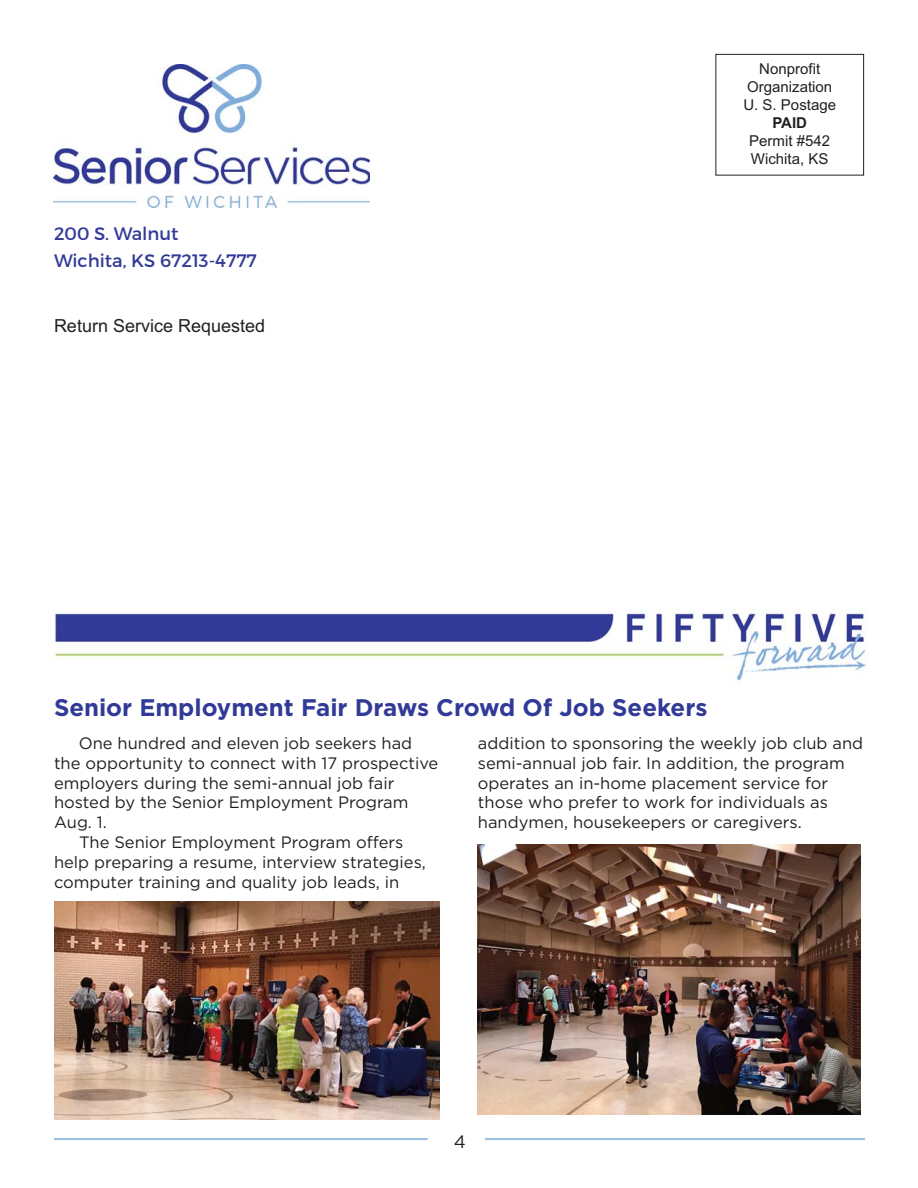
<style>
.page{position:relative;width:918px;height:1188px;background:#fff}
.page>*{position:absolute;margin:0;border:0;box-sizing:border-box;transform-origin:0 0}
.t1{font:700 24px "Gotham";color:#313a97}
.t2{font:18px/26.4px "Montserrat";color:#313a97}
.t3{font:18px "Arial";color:#231f20}
.t4{font:18px "Gotham";color:#231f20}
.t5{font:16.5px/19.8px "Gotham";color:#231f20}
.t6{font:15px/18px "Arial";color:#231f20;text-align:center}
.t7{font:700 15px "Arial";color:#231f20}
</style>
<div class="page">
<img style="left:48px;top:608px;width:819px;height:74px">
<img style="left:54px;top:64px;width:316px;height:143px">
<div style="left:716px;top:54px;width:148px;height:122px;border:1px solid #231f20"></div>
<img style="left:478px;top:845px;width:382px;height:270px">
<img style="left:54px;top:901px;width:386px;height:219px">
<p class="t2" style="left:54px;top:221px;width:204px">200 S. Walnut<br>Wichita, KS 67213-4777</p>
<p class="t3" style="left:54px;top:319px;width:213px">Return Service Requested</p>
<p class="t6" style="left:743px;top:61px;width:94px">Nonprofit<br>Organization<br>U. S. Postage</p>
<p class="t7" style="left:772px;top:114px;width:36px">PAID</p>
<p class="t6" style="left:749px;top:133px;width:82px;text-align:left">Permit #542<br>Wichita, KS</p>
<h1 class="t1" style="left:54px;top:699px;width:655px">Senior Employment Fair Draws Crowd Of Job Seekers</h1>
<p class="t5" style="left:79px;top:734px;width:335px">One hundred and eleven job seekers had</p>
<p class="t5" style="left:54px;top:754px;width:386px">the opportunity to connect with 17 prospective</p>
<p class="t5" style="left:54px;top:774px;width:342px">employers during the semi-annual job fair</p>
<p class="t5" style="left:54px;top:794px;width:356px">hosted by the Senior Employment Program</p>
<p class="t5" style="left:54px;top:814px;width:54px">Aug. 1.</p>
<p class="t5" style="left:79px;top:833px;width:326px">The Senior Employment Program offers</p>
<p class="t5" style="left:54px;top:853px;width:373px">help preparing a resume, interview strategies,</p>
<p class="t5" style="left:54px;top:873px;width:347px">computer training and quality job leads, in</p>
<p class="t5" style="left:478px;top:734px;width:387px">addition to sponsoring the weekly job club and semi-annual job fair. In addition, the program operates an in-home placement service for those who prefer to work for individuals as handymen, housekeepers or caregivers.</p>
<p class="t4" style="left:454px;top:1135px;width:14px">4</p>
</div>
